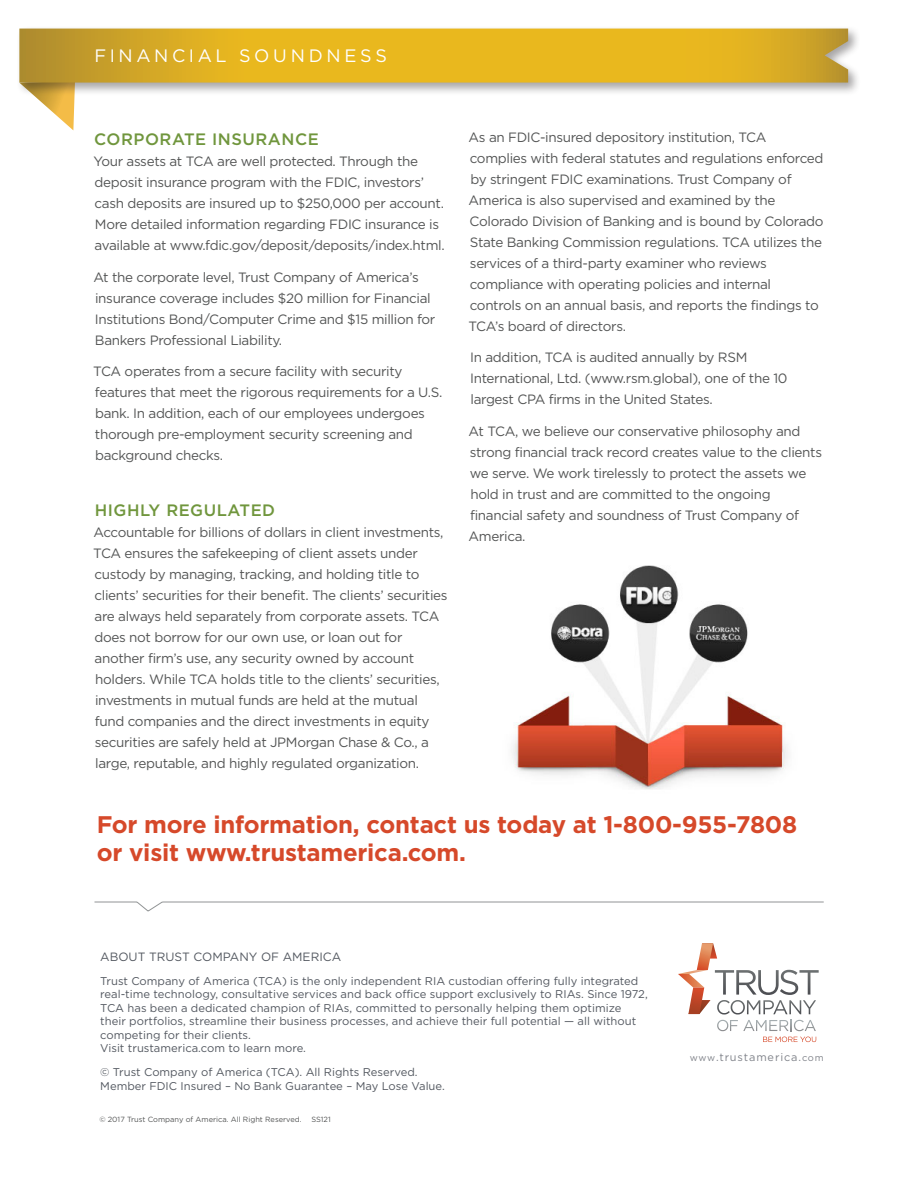
<style>
.page{position:relative;width:918px;height:1188px;background:#fff}
.page>*{position:absolute;margin:0;border:0;box-sizing:border-box;transform-origin:0 0}
.t1{font:700 24px "Gotham";letter-spacing:-.01em;color:#d6492a}
.top_bar{font:18px "Gotham";letter-spacing:.205em;color:#fff}
.Subhead{font:500 16.5px "Gotham";letter-spacing:.03em;color:#70963d}
.WP_Body{font:13.5px/21px "Gotham";letter-spacing:-.025em;color:#545555}
.WP_Body-2{font:12px "Gotham";color:#535860}
.WP_Body-3{font:11.25px/13.5px "Gotham";color:#535860}
.t2{font:10.95px "Gotham";letter-spacing:.08em;color:#80838a}
.t3{font:7.5px "Gotham";color:#545555}
.s1{font-size:9.45px}
</style>
<div class="page">
<img style="left:512px;top:565px;width:276px;height:224px">
<svg style="left:763px;top:1037px;width:53px;height:5px"></svg>
<svg style="left:678px;top:943px;width:141px;height:88px"></svg>
<svg style="left:94px;top:902px;width:730px;height:10px"></svg>
<svg style="left:34px;top:96px;width:41px;height:34px"></svg>
<div style="left:16px;top:25px;width:845px;height:71px;background:#231f20;opacity:.4"></div>
<svg style="left:19px;top:29px;width:829px;height:54px;background:#ddb024"></svg>
<p class="top_bar" style="left:94px;top:46px;width:294px">FINANCIAL SOUNDNESS</p>
<p class="Subhead" style="left:94px;top:129px;width:226px">CORPORATE INSURANCE</p>
<p class="WP_Body" style="left:94px;top:151px;width:353px">Your assets at TCA are well protected. Through the deposit insurance program with the FDIC, investors’ cash deposits are insured up to $250,000 per account.<br>More detailed information regarding FDIC insurance is available at www.fdic.gov/deposit/deposits/index.html.</p>
<p class="WP_Body" style="left:93px;top:266px;width:344px">At the corporate level, Trust Company of America’s insurance coverage includes $20 million for Financial Institutions Bond/Computer Crime and $15 million for Bankers Professional Liability.</p>
<p class="WP_Body" style="left:93px;top:361px;width:351px">TCA operates from a secure facility with security features that meet the rigorous requirements for a U.S. bank. In addition, each of our employees undergoes thorough pre-employment security screening and background checks.</p>
<p class="Subhead" style="left:95px;top:499px;width:182px">HIGHLY REGULATED</p>
<p class="WP_Body" style="left:93px;top:521px;width:356px">Accountable for billions of dollars in client investments, TCA ensures the safekeeping of client assets under custody by managing, tracking, and holding title to clients’ securities for their benefit. The clients’ securities are always held separately from corporate assets. TCA does not borrow for our own use, or loan out for another firm’s use, any security owned by account holders. While TCA holds title to the clients’ securities, investments in mutual funds are held at the mutual fund companies and the direct investments in equity securities are safely held at JPMorgan Chase &amp; Co., a large, reputable, and highly regulated organization.</p>
<p class="WP_Body" style="left:469px;top:126px;width:357px">As an FDIC-insured depository institution, TCA complies with federal statutes and regulations enforced by stringent FDIC examinations. Trust Company of America is also supervised and examined by the Colorado Division of Banking and is bound by Colorado State Banking Commission regulations. TCA utilizes the services of a third-party examiner who reviews compliance with operating policies and internal controls on an annual basis, and reports the findings to TCA’s board of directors.</p>
<p class="WP_Body" style="left:470px;top:347px;width:319px">In addition, TCA is audited annually by RSM<br>International, Ltd. (www.rsm.global), one of the 10 largest CPA firms in the United States.</p>
<p class="WP_Body" style="left:469px;top:420px;width:355px">At TCA, we believe our conservative philosophy and strong financial track record creates value to the clients we serve. We work tirelessly to protect the assets we hold in trust and are committed to the ongoing financial safety and soundness of Trust Company of America.</p>
<p class="t1" style="left:97px;top:811px;width:702px">For more information, contact us today at 1-800-955-7808</p>
<p class="t1" style="left:97px;top:838px;width:371px">or visit www.trustamerica.com.</p>
<p class="WP_Body-2" style="left:100px;top:950px;width:242px">ABOUT TRUST COMPANY OF AMERICA</p>
<p class="WP_Body-3" style="left:100px;top:974px;width:549px">Trust Company of America (TCA) is the only independent RIA custodian offering fully integrated real-time technology, consultative services and back office support exclusively to RIAs. Since 1972, TCA has been a dedicated champion of RIAs, committed to personally helping them optimize their portfolios, streamline their business processes, and achieve their full potential — all without competing for their clients.<br>Visit trustamerica.com to learn more.</p>
<p class="WP_Body-3" style="left:100px;top:1065px;width:346px">© Trust Company of America (TCA). All Rights Reserved.<br>Member FDIC Insured – No Bank Guarantee – May Lose Value.</p>
<p class="t3" style="left:99px;top:1116px;width:204px">© 2017 Trust Company of America. All Right Reserved.</p>
<p class="t3" style="left:311px;top:1116px;width:21px">SS121</p>
<p class="t2" style="left:690px;top:1051px;width:135px"><span class="s1">www</span>.trustamerica.<span class="s1">com</span></p>
</div>
